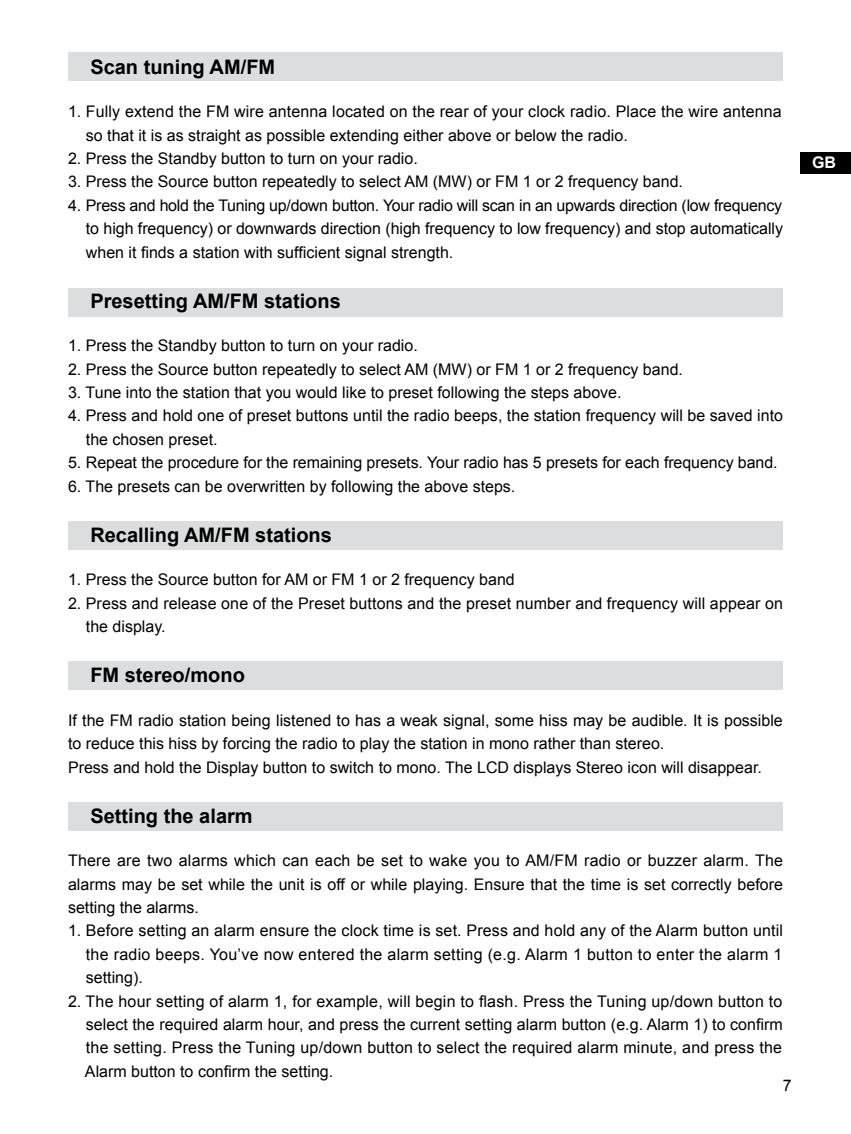
<style>
.page{position:relative;width:851px;height:1134px;background:#fff}
.page>*{position:absolute;margin:0;border:0;box-sizing:border-box;transform-origin:0 0}
.t1{font:700 20px "Arial";color:#000}
.t2{font:16px/23.4px "Arial";color:#000}
.t3{font:16px "Arial";letter-spacing:.02em;color:#000}
.t4{font:700 16px "Arial";color:#fff}
</style>
<div class="page">
<div style="left:800px;top:152px;width:50px;height:21px;background:#000"></div>
<div style="left:68px;top:802px;width:714px;height:29px;background:#dcddde"></div>
<div style="left:68px;top:662px;width:714px;height:28px;background:#dcddde"></div>
<div style="left:68px;top:521px;width:714px;height:29px;background:#dcddde"></div>
<div style="left:68px;top:288px;width:714px;height:29px;background:#dcddde"></div>
<div style="left:68px;top:52px;width:714px;height:29px;background:#dcddde"></div>
<p class="t1" style="left:90px;top:54px;width:186px">Scan tuning AM/FM</p>
<p class="t2" style="left:86px;top:100px;width:697px;text-indent:-18px">1 . Fully extend the FM wire antenna located on the rear of your clock radio. Place the wire antenna so that it is as straight as possible extending either above or below the radio.</p>
<p class="t2" style="left:68px;top:147px;width:351px">2. Press the Standby button to turn on your radio.</p>
<p class="t2" style="left:68px;top:170px;width:616px">3. Press the Source button repeatedly to select AM (MW) or FM 1 or 2 frequency band.</p>
<p class="t2" style="left:86px;top:194px;width:698px;text-align:justify;text-indent:-18px">4. Press and hold the Tuning up/down button. Your radio will scan in an upwards direction (low frequency to high frequency) or downwards direction (high frequency to low frequency) and stop automatically when it finds a station with sufficient signal strength.</p>
<p class="t1" style="left:90px;top:288px;width:252px">Presetting AM/FM stations</p>
<p class="t2" style="left:68px;top:334px;width:351px">1 . Press the Standby button to turn on your radio.</p>
<p class="t2" style="left:68px;top:357px;width:616px">2. Press the Source button repeatedly to select AM (MW) or FM 1 or 2 frequency band.</p>
<p class="t2" style="left:68px;top:381px;width:555px">3. Tune into the station that you would like to preset following the steps above.</p>
<p class="t2" style="left:86px;top:404px;width:698px;text-indent:-18px">4. Press and hold one of preset buttons until the radio beeps, the station frequency will be saved into the chosen preset.</p>
<p class="t2" style="left:68px;top:451px;width:711px">5. Repeat the procedure for the remaining presets. Your radio has 5 presets for each frequency band.</p>
<p class="t2" style="left:68px;top:474px;width:449px">6. The presets can be overwritten by following the above steps.</p>
<p class="t1" style="left:90px;top:522px;width:243px">Recalling AM/FM stations</p>
<p class="t2" style="left:68px;top:568px;width:448px">1 . Press the Source button for AM or FM 1 or 2 frequency band</p>
<p class="t2" style="left:86px;top:591px;width:698px;text-indent:-18px">2. Press and release one of the Preset buttons and the preset number and frequency will appear on the display.</p>
<p class="t1" style="left:90px;top:662px;width:156px">FM stereo/mono</p>
<p class="t2" style="left:68px;top:708px;width:716px">If the FM radio station being listened to has a weak signal, some hiss may be audible. It is possible to reduce this hiss by forcing the radio to play the station in mono rather than stereo.<br>Press and hold the Display button to switch to mono. The LCD displays Stereo icon will disappear.</p>
<p class="t1" style="left:90px;top:802px;width:164px">Setting the alarm</p>
<p class="t2" style="left:68px;top:849px;width:716px">There are two alarms which can each be set to wake you to AM/FM radio or buzzer alarm. The</p>
<p class="t2" style="left:68px;top:872px;width:716px">alarms may be set while the unit is off or while playing. Ensure that the time is set correctly before</p>
<p class="t2" style="left:68px;top:896px;width:132px">setting the alarms.</p>
<p class="t2" style="left:68px;top:919px;width:716px">1 . Before setting an alarm ensure the clock time is set. Press and hold any of the Alarm button until</p>
<p class="t3" style="left:86px;top:944px;width:693px">the radio beeps. You’ve now entered the alarm setting (e.g. Alarm 1 button to enter the alarm 1</p>
<p class="t2" style="left:86px;top:966px;width:58px">setting).</p>
<p class="t2" style="left:85px;top:989px;width:699px;text-align:justify;text-indent:-17px">2. The hour setting of alarm 1, for example, will begin to flash. Press the Tuning up/down button to select the required alarm hour, and press the current setting alarm button (e.g. Alarm 1) to confirm the setting. Press the Tuning up/down button to select the required alarm minute, and press the Alarm button to confirm the setting.</p>
<p class="t4" style="left:811px;top:152px;width:25px">GB</p>
</div>
